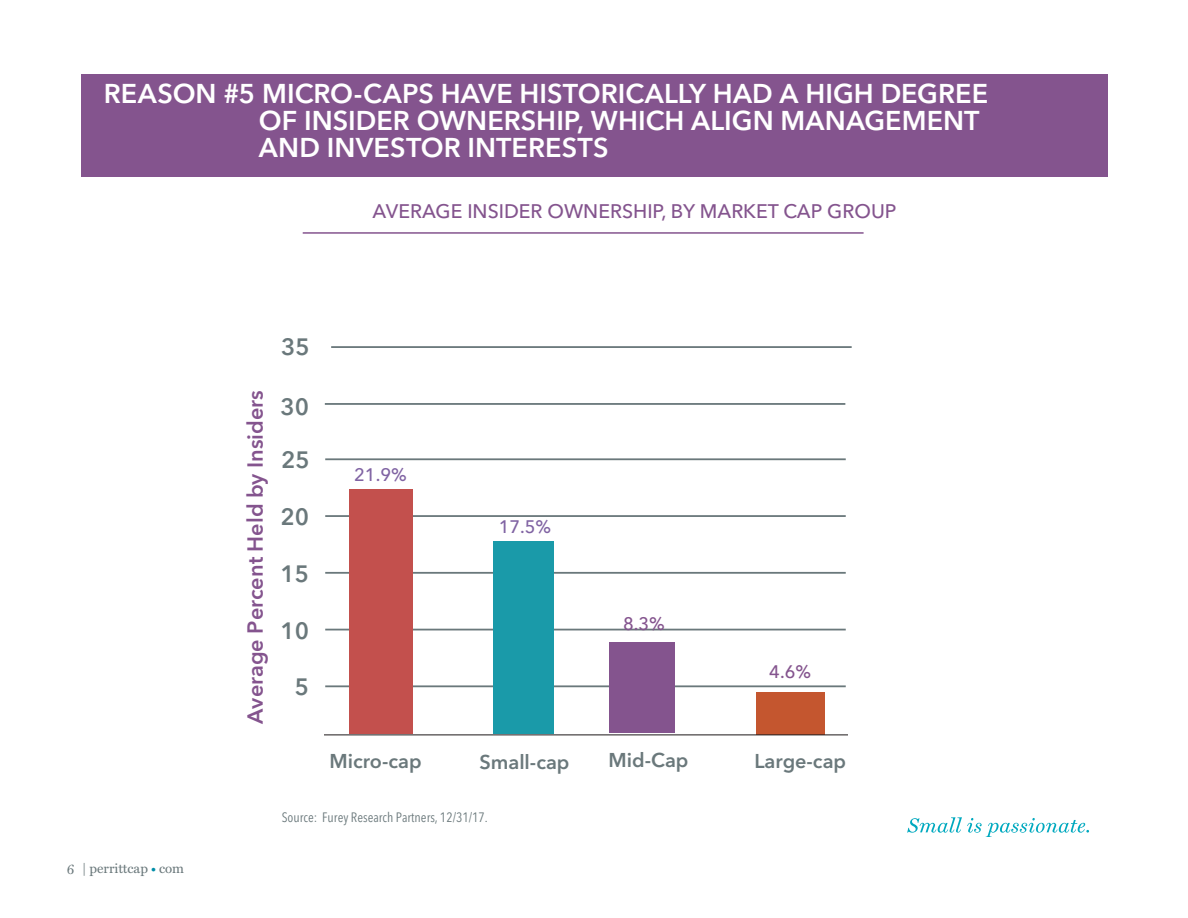
<style>
.page{position:relative;width:1188px;height:918px;background:#fff}
.page>*{position:absolute;margin:0;border:0;box-sizing:border-box;transform-origin:0 0}
.t1{font:600 27px/27px "Avenir Next LT Pro";color:#fff}
.t2{font:600 23.4px "Avenir Next LT Pro";color:#6a787b}
.t3{font:600 21.6px "Avenir Next LT Pro";color:#84548e}
.t4{font:600 19.8px "Avenir Next LT Pro";color:#6a787b}
.t5{font:500 19.5px "Avenir Next LT Pro";color:#84548e}
.t6{font:500 18px "Avenir Next LT Pro";color:#8063a3}
.t7{font:500 18px "Avenir Next LT Pro";color:#84548e}
.t8{font:condensed 13.5px "Avenir Next LT Pro";color:#6a787b}
.t9{font:13.5px "Miller Text";color:#6a787b}
.s1{color:#008da8}
</style>
<div class="page">
<div style="left:81px;top:74px;width:1027px;height:102px;background:#84548e"></div>
<hr style="left:303px;top:232px;width:561px;height:2px;background:#84548e">
<svg style="left:907px;top:817px;width:182px;height:20px"></svg>
<hr style="left:325px;top:403px;width:520px;height:2px;background:#6a787b">
<hr style="left:331px;top:346px;width:521px;height:2px;background:#6a787b">
<hr style="left:412px;top:274px;width:460px;height:1px;background:#6a787b">
<hr style="left:325px;top:685px;width:521px;height:2px;background:#6a787b">
<hr style="left:325px;top:629px;width:521px;height:1px;background:#6a787b">
<hr style="left:325px;top:572px;width:521px;height:2px;background:#6a787b">
<hr style="left:325px;top:515px;width:521px;height:2px;background:#6a787b">
<hr style="left:325px;top:458px;width:521px;height:2px;background:#6a787b">
<div style="left:609px;top:643px;width:66px;height:90px;background:#84548e"></div>
<div style="left:756px;top:692px;width:69px;height:42px;background:#c4562f"></div>
<div style="left:493px;top:541px;width:61px;height:193px;background:#1a9aa9"></div>
<div style="left:349px;top:489px;width:63px;height:244px;background:#c3504d"></div>
<hr style="left:325px;top:734px;width:522px;height:1px;background:#231f20">
<p class="t1" style="left:259px;top:80px;width:731px;text-indent:-155px">REASON #5 MICRO-CAPS HAVE HISTORICALLY HAD A HIGH DEGREE<br>OF INSIDER OWNERSHIP, WHICH ALIGN MANAGEMENT<br>AND INVESTOR INTERESTS</p>
<p class="t5" style="left:373px;top:199px;width:525px">AVERAGE INSIDER OWNERSHIP, BY MARKET CAP GROUP</p>
<p class="t9" style="left:67px;top:862px;width:9px">6</p>
<p class="t9" style="left:82px;top:860px;width:104px">| perrittcap <span class="s1">•</span> com</p>
<p class="t2" style="left:281px;top:333px;width:30px">35</p>
<p class="t3" style="left:242px;top:724px;width:335px;rotate:-90deg">Average Percent Held by Insiders</p>
<p class="t2" style="left:280px;top:393px;width:30px">30</p>
<p class="t2" style="left:281px;top:446px;width:30px">25</p>
<p class="t2" style="left:280px;top:503px;width:30px">20</p>
<p class="t2" style="left:280px;top:560px;width:30px">15</p>
<p class="t2" style="left:280px;top:616px;width:30px">10</p>
<p class="t2" style="left:295px;top:673px;width:16px">5</p>
<p class="t6" style="left:354px;top:464px;width:54px">21.9%</p>
<p class="t6" style="left:499px;top:516px;width:54px">17.5%</p>
<p class="t7" style="left:623px;top:613px;width:43px">8.3%</p>
<p class="t7" style="left:769px;top:661px;width:43px">4.6%</p>
<p class="t4" style="left:329px;top:749px;width:94px">Micro-cap</p>
<p class="t4" style="left:479px;top:750px;width:92px">Small-cap</p>
<p class="t4" style="left:609px;top:748px;width:81px">Mid-Cap</p>
<p class="t4" style="left:754px;top:750px;width:93px">Large-cap</p>
<p class="t8" style="left:282px;top:809px;width:208px">Source: Furey Research Partners, 12/31/17.</p>
</div>
